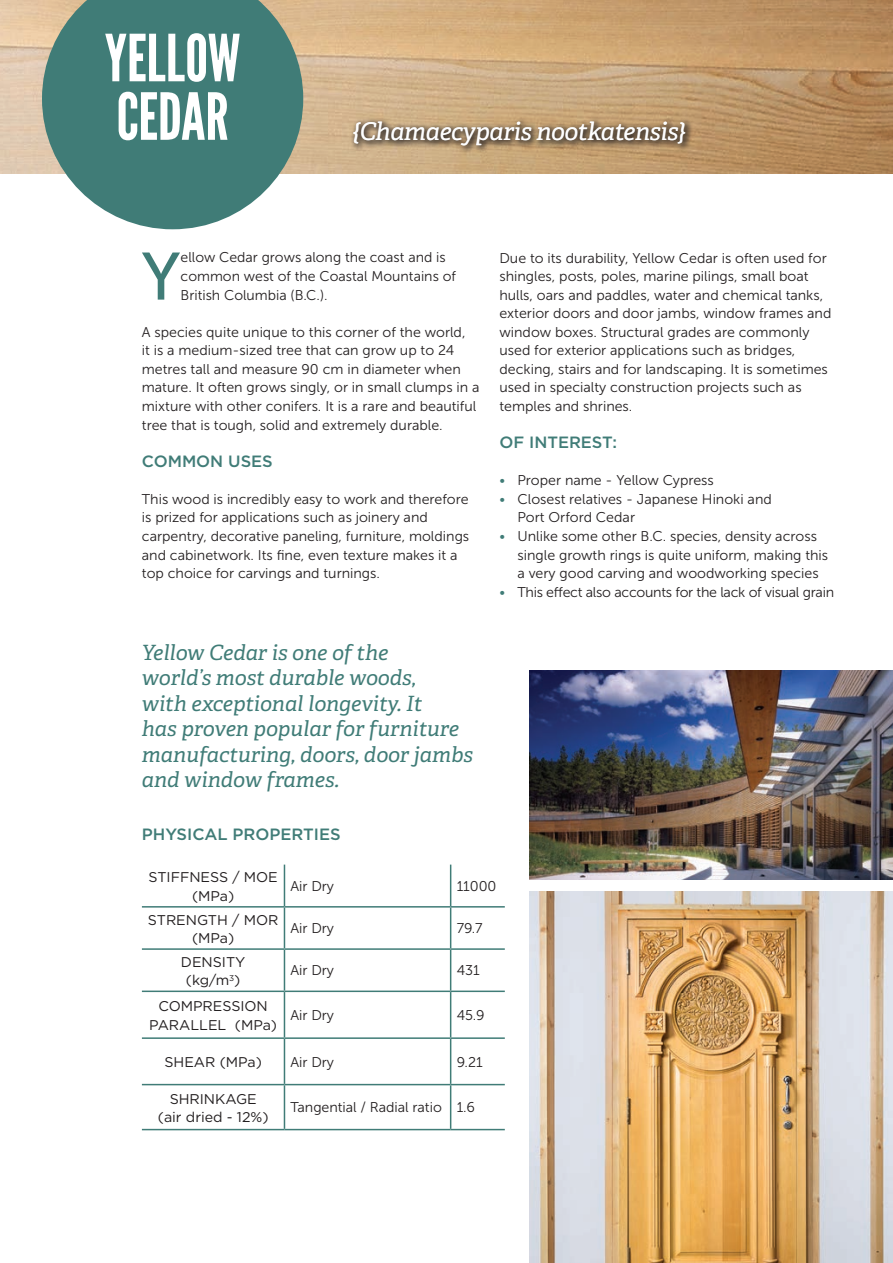
<style>
.page{position:relative;width:893px;height:1263px;background:#fff}
.page>*{position:absolute;margin:0;border:0;box-sizing:border-box;transform-origin:0 0}
.t1{font:66.75px "Museo Sans 500";color:#407c77}
.t2{font:64.8px/58.5px "League Gothic";letter-spacing:-.005em;color:#fff}
.t3{font:italic 24.3px "Adelle PE";letter-spacing:-.01em;color:#fff}
.t4{font:italic 21px/25.5px "Adelle PE";color:#407c77}
.t5{font:500 16.35px "Gotham";color:#407c77}
.t6{font:14.1px/18.6px "Museo Sans 300";color:#231f20}
.t7{font:14.1px/18.6px "Gotham";color:#231f20;text-align:center}
.t8{font:14.1px "Museo Sans 300";letter-spacing:-.02em;color:#231f20}
.s1{color:#407c77}
</style>
<div class="page">
<img style="left:0;top:0;width:893px;height:173px">
<svg style="left:42px;top:0;width:261px;height:229px;background:#5d8d87"></svg>
<img style="left:530px;top:670px;width:363px;height:210px">
<img style="left:530px;top:891px;width:363px;height:372px">
<hr style="left:142px;top:906px;width:142px;height:1px;background:#407c77">
<hr style="left:284px;top:906px;width:167px;height:1px;background:#407c77">
<hr style="left:451px;top:906px;width:54px;height:1px;background:#407c77">
<hr style="left:142px;top:948px;width:142px;height:2px;background:#407c77">
<hr style="left:284px;top:948px;width:167px;height:2px;background:#407c77">
<hr style="left:451px;top:948px;width:54px;height:2px;background:#407c77">
<hr style="left:142px;top:990px;width:142px;height:2px;background:#407c77">
<hr style="left:284px;top:990px;width:167px;height:2px;background:#407c77">
<hr style="left:451px;top:990px;width:54px;height:2px;background:#407c77">
<hr style="left:142px;top:1037px;width:142px;height:2px;background:#407c77">
<hr style="left:284px;top:1037px;width:167px;height:2px;background:#407c77">
<hr style="left:451px;top:1037px;width:54px;height:2px;background:#407c77">
<hr style="left:142px;top:1084px;width:142px;height:1px;background:#407c77">
<hr style="left:284px;top:1084px;width:167px;height:1px;background:#407c77">
<hr style="left:451px;top:1084px;width:54px;height:1px;background:#407c77">
<hr style="left:142px;top:1129px;width:142px;height:1px;background:#407c77">
<hr style="left:284px;top:1129px;width:167px;height:1px;background:#407c77">
<hr style="left:451px;top:1129px;width:54px;height:1px;background:#407c77">
<hr style="left:284px;top:864px;width:1px;height:42px;background:#407c77">
<hr style="left:450px;top:864px;width:1px;height:42px;background:#407c77">
<hr style="left:284px;top:907px;width:1px;height:41px;background:#407c77">
<hr style="left:450px;top:907px;width:1px;height:41px;background:#407c77">
<hr style="left:284px;top:950px;width:1px;height:40px;background:#407c77">
<hr style="left:450px;top:950px;width:1px;height:40px;background:#407c77">
<hr style="left:284px;top:992px;width:1px;height:45px;background:#407c77">
<hr style="left:450px;top:992px;width:1px;height:45px;background:#407c77">
<hr style="left:284px;top:1039px;width:1px;height:45px;background:#407c77">
<hr style="left:450px;top:1039px;width:1px;height:45px;background:#407c77">
<hr style="left:284px;top:1085px;width:1px;height:44px;background:#407c77">
<hr style="left:450px;top:1085px;width:1px;height:44px;background:#407c77">
<svg style="left:350px;top:118px;width:343px;height:35px;background:#9a8161"></svg>
<h2 class="t2" style="left:105px;top:29px;width:137px">YELLOW<br>CEDAR</h2>
<h3 class="t3" style="left:353px;top:114px;width:334px">{Chamaecyparis nootkatensis}</h3>
<h1 class="t1" style="left:141px;top:240px;width:41px">Y</h1>
<p class="t6" style="left:181px;top:248px;width:277px">ellow Cedar grows along the coast and is common west of the Coastal Mountains of<br>British Columbia (B.C.).</p>
<p class="t6" style="left:142px;top:323px;width:339px">A species quite unique to this corner of the world,<br>it is a medium-sized tree that can grow up to 24 metres tall and measure 90 cm in diameter when mature. It often grows singly, or in small clumps in a mixture with other conifers. It is a rare and beautiful tree that is tough, solid and extremely durable.</p>
<p class="t5" style="left:142px;top:450px;width:132px">COMMON USES</p>
<p class="t6" style="left:142px;top:490px;width:329px">This wood is incredibly easy to work and therefore is prized for applications such as joinery and carpentry, decorative paneling, furniture, moldings and cabinetwork. Its fine, even texture makes it a top choice for carvings and turnings.</p>
<p class="t6" style="left:499px;top:248px;width:333px">Due to its durability, Yellow Cedar is often used for shingles, posts, poles, marine pilings, small boat hulls, oars and paddles, water and chemical tanks, exterior doors and door jambs, window frames and window boxes. Structural grades are commonly used for exterior applications such as bridges, decking, stairs and for landscaping. It is sometimes used in specialty construction projects such as temples and shrines.</p>
<p class="t5" style="left:499px;top:432px;width:119px">OF INTEREST:</p>
<p class="t6" style="left:499px;top:471px;width:216px"><span class="s1">•</span> Proper name - Yellow Cypress</p>
<p class="t6" style="left:517px;top:490px;width:256px;text-indent:-18px"><span class="s1">•</span> Closest relatives - Japanese Hinoki and<br>Port Orford Cedar</p>
<p class="t6" style="left:517px;top:527px;width:312px;text-indent:-18px"><span class="s1">•</span> Unlike some other B.C. species, density across single growth rings is quite uniform, making this a very good carving and woodworking species</p>
<p class="t8" style="left:499px;top:584px;width:336px"><span class="s1">•</span> This effect also accounts for the lack of visual grain</p>
<h3 class="t4" style="left:142px;top:638px;width:332px">Yellow Cedar is one of the<br>world’s most durable woods,<br>with exceptional longevity. It<br>has proven popular for furniture manufacturing, doors, door jambs and window frames.</h3>
<p class="t5" style="left:142px;top:824px;width:200px">PHYSICAL PROPERTIES</p>
<p class="t7" style="left:149px;top:868px;width:131px">STIFFNESS / MOE (MPa)</p>
<p class="t6" style="left:290px;top:877px;width:45px">Air Dry</p>
<p class="t6" style="left:457px;top:877px;width:41px">11000</p>
<p class="t7" style="left:148px;top:910px;width:132px">STRENGTH / MOR (MPa)</p>
<p class="t6" style="left:290px;top:919px;width:45px">Air Dry</p>
<p class="t6" style="left:457px;top:919px;width:28px">79.7</p>
<p class="t7" style="left:181px;top:952px;width:66px">DENSITY (kg/m<sup>3</sup>)</p>
<p class="t6" style="left:290px;top:961px;width:45px">Air Dry</p>
<p class="t6" style="left:457px;top:961px;width:25px">431</p>
<p class="t7" style="left:149px;top:996px;width:129px">COMPRESSION<br>PARALLEL (MPa)</p>
<p class="t6" style="left:290px;top:1006px;width:45px">Air Dry</p>
<p class="t6" style="left:457px;top:1006px;width:30px">45.9</p>
<p class="t7" style="left:164px;top:1052px;width:99px">SHEAR (MPa)</p>
<p class="t6" style="left:290px;top:1053px;width:45px">Air Dry</p>
<p class="t6" style="left:457px;top:1053px;width:28px">9.21</p>
<p class="t7" style="left:158px;top:1089px;width:112px">SHRINKAGE (air dried - 12%)</p>
<p class="t6" style="left:290px;top:1098px;width:186px">Tangential / Radial ratio 1.6</p>
</div>
